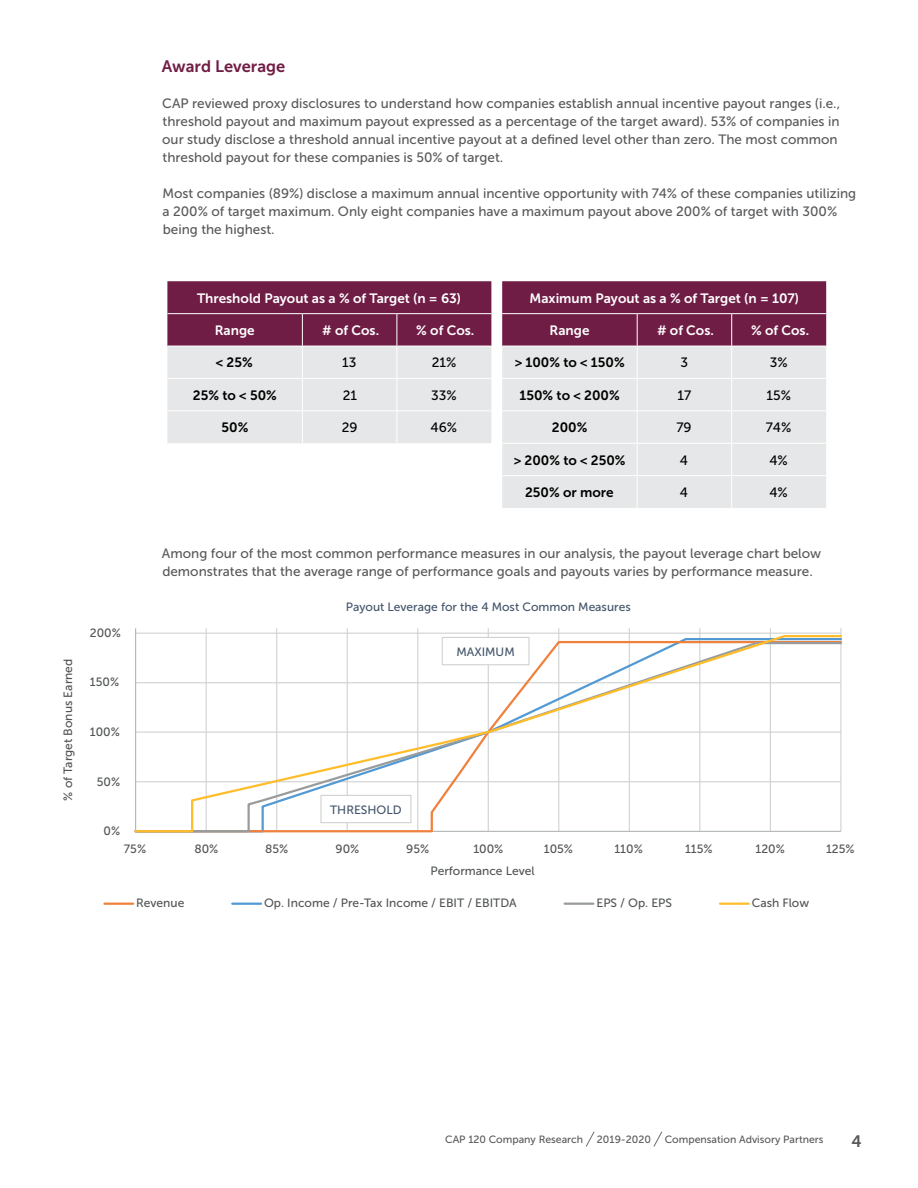
<style>
.page{position:relative;width:918px;height:1188px;background:#fff}
.page>*{position:absolute;margin:0;border:0;box-sizing:border-box;transform-origin:0 0}
.t1{font:16.5px "Museo Sans 700";color:#701d46}
.t2{font:16.5px "Museo Sans 700";color:#58595b}
.t3{font:13.5px/18px "Museo Sans 500";color:#58595b}
.t4{font:13.5px "Museo Sans 700";color:#fff}
.t5{font:13.5px "Museo Sans 700";color:#000}
.t6{font:13.5px "Museo Sans 500";color:#000}
.t7{font:12px "Museo Sans 500";color:#515455}
.t8{font:12px "Museo Sans 500";color:#425469}
.t9{font:10.5px "Museo Sans 500";color:#58595b}
</style>
<div class="page">
<svg style="left:586px;top:1131px;width:9px;height:16px"></svg>
<svg style="left:653px;top:1131px;width:9px;height:16px"></svg>
<svg style="left:167px;top:281px;width:324px;height:162px;background:#b797a8"></svg>
<hr style="left:167px;top:313px;width:135px;height:1px;background:#fff">
<hr style="left:302px;top:313px;width:95px;height:1px;background:#fff">
<hr style="left:302px;top:314px;width:1px;height:32px;background:#fff">
<hr style="left:397px;top:313px;width:94px;height:1px;background:#fff">
<hr style="left:397px;top:314px;width:1px;height:32px;background:#fff">
<hr style="left:302px;top:346px;width:1px;height:32px;background:#fff">
<hr style="left:397px;top:346px;width:1px;height:32px;background:#fff">
<hr style="left:167px;top:378px;width:135px;height:1px;background:#fff">
<hr style="left:302px;top:378px;width:95px;height:1px;background:#fff">
<hr style="left:302px;top:379px;width:1px;height:31px;background:#fff">
<hr style="left:397px;top:378px;width:94px;height:1px;background:#fff">
<hr style="left:397px;top:379px;width:1px;height:31px;background:#fff">
<hr style="left:167px;top:410px;width:135px;height:1px;background:#fff">
<hr style="left:302px;top:410px;width:95px;height:1px;background:#fff">
<hr style="left:302px;top:411px;width:1px;height:32px;background:#fff">
<hr style="left:397px;top:410px;width:94px;height:1px;background:#fff">
<hr style="left:397px;top:411px;width:1px;height:32px;background:#fff">
<hr style="left:167px;top:346px;width:135px;height:1px;background:#fff">
<hr style="left:302px;top:346px;width:95px;height:1px;background:#fff">
<hr style="left:397px;top:346px;width:94px;height:1px;background:#fff">
<div style="left:502px;top:281px;width:324px;height:65px;background:#701d46"></div>
<div style="left:502px;top:347px;width:324px;height:161px;background:#e6e7e8"></div>
<hr style="left:502px;top:313px;width:135px;height:1px;background:#fff">
<hr style="left:637px;top:313px;width:95px;height:1px;background:#fff">
<hr style="left:637px;top:314px;width:1px;height:32px;background:#fff">
<hr style="left:732px;top:313px;width:94px;height:1px;background:#fff">
<hr style="left:731px;top:314px;width:1px;height:32px;background:#fff">
<hr style="left:637px;top:346px;width:1px;height:32px;background:#fff">
<hr style="left:731px;top:346px;width:1px;height:32px;background:#fff">
<hr style="left:502px;top:378px;width:135px;height:1px;background:#fff">
<hr style="left:637px;top:378px;width:95px;height:1px;background:#fff">
<hr style="left:637px;top:379px;width:1px;height:31px;background:#fff">
<hr style="left:732px;top:378px;width:94px;height:1px;background:#fff">
<hr style="left:731px;top:379px;width:1px;height:31px;background:#fff">
<hr style="left:502px;top:410px;width:135px;height:1px;background:#fff">
<hr style="left:637px;top:410px;width:95px;height:1px;background:#fff">
<hr style="left:637px;top:411px;width:1px;height:32px;background:#fff">
<hr style="left:732px;top:410px;width:94px;height:1px;background:#fff">
<hr style="left:731px;top:411px;width:1px;height:32px;background:#fff">
<hr style="left:502px;top:443px;width:135px;height:1px;background:#fff">
<hr style="left:637px;top:443px;width:95px;height:1px;background:#fff">
<hr style="left:637px;top:444px;width:1px;height:31px;background:#fff">
<hr style="left:732px;top:443px;width:94px;height:1px;background:#fff">
<hr style="left:731px;top:444px;width:1px;height:31px;background:#fff">
<hr style="left:502px;top:475px;width:135px;height:1px;background:#fff">
<hr style="left:637px;top:475px;width:95px;height:1px;background:#fff">
<hr style="left:637px;top:476px;width:1px;height:32px;background:#fff">
<hr style="left:732px;top:475px;width:94px;height:1px;background:#fff">
<hr style="left:731px;top:476px;width:1px;height:32px;background:#fff">
<hr style="left:206px;top:628px;width:1px;height:203px;background:#d0d1d1">
<hr style="left:276px;top:628px;width:1px;height:203px;background:#d0d1d1">
<hr style="left:347px;top:628px;width:1px;height:203px;background:#d0d1d1">
<hr style="left:417px;top:628px;width:1px;height:203px;background:#d0d1d1">
<hr style="left:488px;top:628px;width:1px;height:203px;background:#d0d1d1">
<hr style="left:558px;top:628px;width:1px;height:203px;background:#d0d1d1">
<hr style="left:629px;top:628px;width:1px;height:203px;background:#d0d1d1">
<hr style="left:699px;top:628px;width:1px;height:203px;background:#d0d1d1">
<hr style="left:770px;top:628px;width:1px;height:203px;background:#d0d1d1">
<hr style="left:840px;top:628px;width:1px;height:203px;background:#d0d1d1">
<hr style="left:135px;top:628px;width:1px;height:203px;background:#b2b5b5">
<svg style="left:134px;top:633px;width:708px;height:200px"></svg>
<hr style="left:232px;top:903px;width:29px;height:2px;background:#5399d3">
<hr style="left:104px;top:903px;width:29px;height:2px;background:#f0813c">
<hr style="left:565px;top:903px;width:28px;height:2px;background:#999c9d">
<hr style="left:720px;top:903px;width:29px;height:2px;background:#febd29">
<div style="left:321px;top:795px;width:90px;height:28px;background:#fff"></div>
<div style="left:320px;top:795px;width:91px;height:28px;border:1px solid #d0d1d1"></div>
<div style="left:442px;top:637px;width:87px;height:28px;background:#fff"></div>
<div style="left:442px;top:637px;width:88px;height:28px;border:1px solid #d0d1d1"></div>
<p class="t1" style="left:162px;top:57px;width:125px">Award Leverage</p>
<p class="t3" style="left:162px;top:94px;width:679px">CAP reviewed proxy disclosures to understand how companies establish annual incentive payout ranges (i.e., threshold payout and maximum payout expressed as a percentage of the target award). 53% of companies in our study disclose a threshold annual incentive payout at a defined level other than zero. The most common threshold payout for these companies is 50% of target.</p>
<p class="t3" style="left:162px;top:184px;width:695px">Most companies (89%) disclose a maximum annual incentive opportunity with 74% of these companies utilizing a 200% of target maximum. Only eight companies have a maximum payout above 200% of target with 300% being the highest.</p>
<p class="t4" style="left:197px;top:290px;width:266px">Threshold Payout as a % of Target (n = 63)</p>
<p class="t4" style="left:215px;top:323px;width:42px">Range</p>
<p class="t4" style="left:322px;top:323px;width:58px"># of Cos.</p>
<p class="t4" style="left:416px;top:323px;width:60px">% of Cos.</p>
<p class="t5" style="left:216px;top:355px;width:38px">&lt; 25%</p>
<p class="t6" style="left:342px;top:355px;width:16px">13</p>
<p class="t6" style="left:432px;top:355px;width:26px">21%</p>
<p class="t5" style="left:193px;top:388px;width:85px">25% to &lt; 50%</p>
<p class="t6" style="left:343px;top:388px;width:16px">21</p>
<p class="t6" style="left:431px;top:388px;width:27px">33%</p>
<p class="t5" style="left:222px;top:420px;width:28px">50%</p>
<p class="t6" style="left:342px;top:420px;width:17px">29</p>
<p class="t6" style="left:431px;top:420px;width:28px">46%</p>
<p class="t4" style="left:530px;top:290px;width:271px">Maximum Payout as a % of Target (n = 107)</p>
<p class="t4" style="left:550px;top:323px;width:42px">Range</p>
<p class="t4" style="left:657px;top:323px;width:58px"># of Cos.</p>
<p class="t4" style="left:751px;top:323px;width:60px">% of Cos.</p>
<p class="t5" style="left:515px;top:355px;width:112px">&gt; 100% to &lt; 150%</p>
<p class="t6" style="left:680px;top:355px;width:9px">3</p>
<p class="t6" style="left:770px;top:355px;width:19px">3%</p>
<p class="t5" style="left:520px;top:388px;width:102px">150% to &lt; 200%</p>
<p class="t6" style="left:678px;top:388px;width:15px">17</p>
<p class="t6" style="left:767px;top:388px;width:26px">15%</p>
<p class="t5" style="left:552px;top:420px;width:37px">200%</p>
<p class="t6" style="left:676px;top:420px;width:17px">79</p>
<p class="t6" style="left:766px;top:420px;width:27px">74%</p>
<p class="t5" style="left:514px;top:452px;width:113px">&gt; 200% to &lt; 250%</p>
<p class="t6" style="left:680px;top:453px;width:10px">4</p>
<p class="t6" style="left:769px;top:453px;width:20px">4%</p>
<p class="t5" style="left:525px;top:485px;width:90px">250% or more</p>
<p class="t6" style="left:680px;top:485px;width:10px">4</p>
<p class="t6" style="left:769px;top:485px;width:20px">4%</p>
<p class="t7" style="left:62px;top:801px;width:143px;rotate:-90deg">% of Target Bonus Earned</p>
<p class="t3" style="left:162px;top:544px;width:661px">Among four of the most common performance measures in our analysis, the payout leverage chart below demonstrates that the average range of performance goals and payouts varies by performance measure.</p>
<p class="t7" style="left:90px;top:626px;width:32px">200%</p>
<p class="t7" style="left:90px;top:676px;width:31px">150%</p>
<p class="t7" style="left:90px;top:725px;width:31px">100%</p>
<p class="t7" style="left:97px;top:775px;width:25px">50%</p>
<p class="t7" style="left:104px;top:824px;width:18px">0%</p>
<p class="t8" style="left:346px;top:600px;width:286px">Payout Leverage for the 4 Most Common Measures</p>
<p class="t8" style="left:456px;top:646px;width:60px">MAXIMUM</p>
<p class="t8" style="left:330px;top:803px;width:73px">THRESHOLD</p>
<p class="t7" style="left:124px;top:842px;width:24px">75%</p>
<p class="t7" style="left:195px;top:842px;width:25px">80%</p>
<p class="t7" style="left:265px;top:842px;width:25px">85%</p>
<p class="t7" style="left:336px;top:842px;width:25px">90%</p>
<p class="t7" style="left:406px;top:842px;width:25px">95%</p>
<p class="t7" style="left:473px;top:842px;width:31px">100%</p>
<p class="t7" style="left:544px;top:842px;width:31px">105%</p>
<p class="t7" style="left:614px;top:842px;width:30px">110%</p>
<p class="t7" style="left:685px;top:842px;width:29px">115%</p>
<p class="t7" style="left:756px;top:842px;width:31px">120%</p>
<p class="t7" style="left:826px;top:842px;width:30px">125%</p>
<p class="t7" style="left:430px;top:865px;width:106px">Performance Level</p>
<p class="t7" style="left:136px;top:897px;width:50px">Revenue</p>
<p class="t7" style="left:264px;top:897px;width:254px">Op. Income / Pre-Tax Income / EBIT / EBITDA</p>
<p class="t7" style="left:596px;top:897px;width:77px">EPS / Op. EPS</p>
<p class="t7" style="left:752px;top:897px;width:59px">Cash Flow</p>
<p class="t9" style="left:445px;top:1133px;width:140px">CAP 120 Company Research</p>
<p class="t9" style="left:597px;top:1133px;width:56px">2019-2020</p>
<p class="t9" style="left:665px;top:1133px;width:160px">Compensation Advisory Partners</p>
<p class="t2" style="left:852px;top:1132px;width:12px">4</p>
</div>
